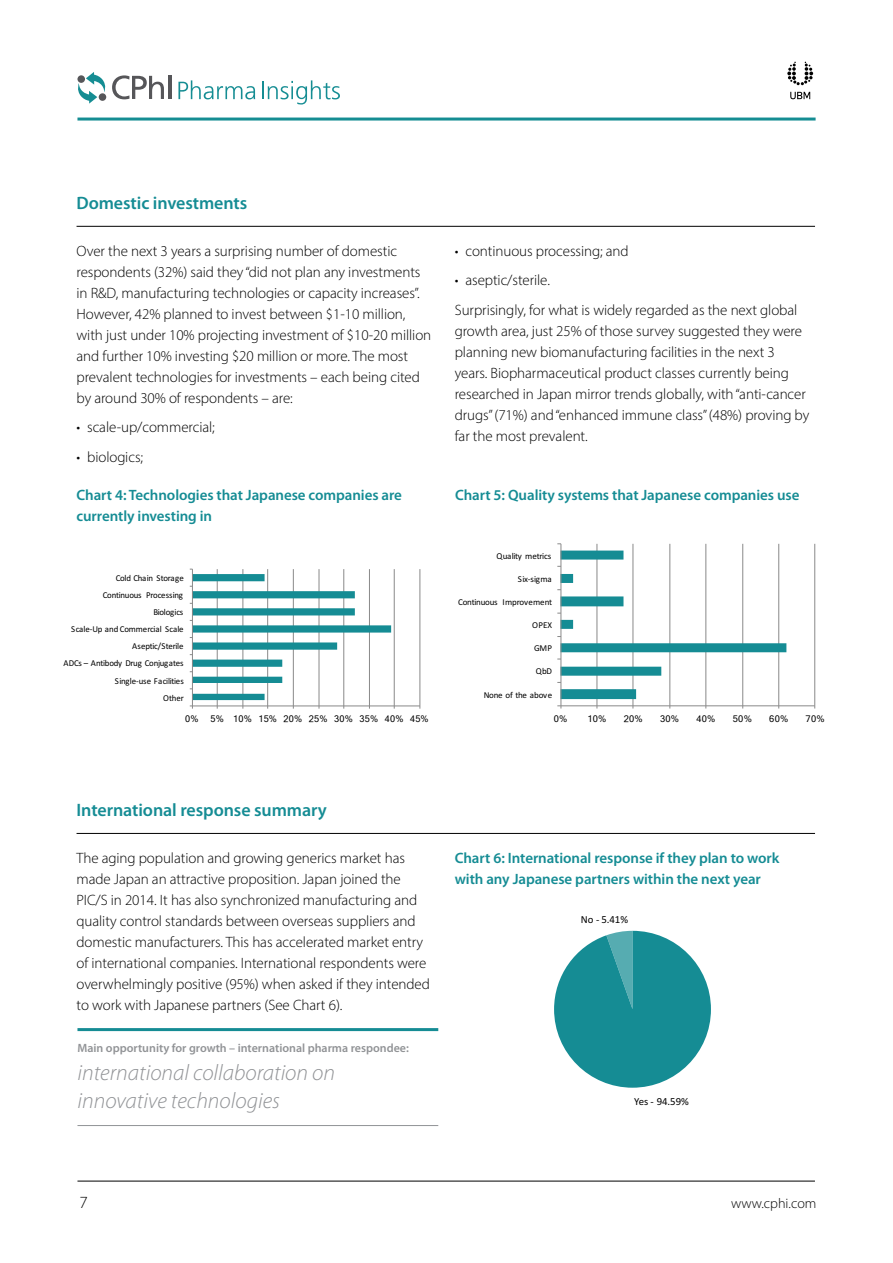
<style>
.page{position:relative;width:893px;height:1263px;background:#fff}
.page>*{position:absolute;margin:0;border:0;box-sizing:border-box;transform-origin:0 0}
.t1{font:italic 300 22.5px/27.9px "Myriad Pro";color:#919396}
.t2{font:600 18px "Myriad Pro";letter-spacing:-.005em;color:#158c94}
.t3{font:300 17.1px "Myriad Pro";color:#000}
.t4{font:300 15px/21px "Myriad Pro";letter-spacing:-.005em;color:#000}
.t5{font:600 15px/21px "Myriad Pro";letter-spacing:-.005em;color:#158c94}
.t6{font:300 14.1px "Myriad Pro";color:#000}
.t7{font:600 12px "Myriad Pro";color:#919396}
.t8{font:10.8px "Calibri";letter-spacing:-.005em;color:#000}
.t9{font:9px "Calibri";letter-spacing:-.025em;color:#000}
.t10{font:9px "Mangal";letter-spacing:.025em;color:#000}
.t11{font:9px "Calibri";letter-spacing:.005em;color:#000}
</style>
<div class="page">
<hr style="left:77px;top:118px;width:739px;height:3px;background:#158d93">
<svg style="left:77px;top:72px;width:87px;height:32px"></svg>
<hr style="left:168px;top:76px;width:4px;height:23px;background:#565659">
<svg style="left:178px;top:80px;width:77px;height:19px"></svg>
<svg style="left:262px;top:80px;width:78px;height:25px"></svg>
<hr style="left:77px;top:1181px;width:738px;height:1px;background:#000">
<svg style="left:787px;top:62px;width:26px;height:23px"></svg>
<svg style="left:790px;top:92px;width:20px;height:7px"></svg>
<hr style="left:77px;top:226px;width:738px;height:1px;background:#000">
<hr style="left:77px;top:833px;width:738px;height:1px;background:#000">
<hr style="left:419px;top:569px;width:1px;height:137px;background:#898989">
<hr style="left:192px;top:705px;width:228px;height:1px;background:#898989">
<svg style="left:190px;top:569px;width:205px;height:140px"></svg>
<hr style="left:596px;top:544px;width:1px;height:162px;background:#898989">
<hr style="left:632px;top:544px;width:1px;height:162px;background:#898989">
<hr style="left:669px;top:544px;width:1px;height:162px;background:#898989">
<hr style="left:705px;top:544px;width:1px;height:162px;background:#898989">
<hr style="left:742px;top:544px;width:1px;height:162px;background:#898989">
<hr style="left:778px;top:544px;width:1px;height:162px;background:#898989">
<hr style="left:814px;top:544px;width:1px;height:162px;background:#898989">
<hr style="left:560px;top:544px;width:1px;height:162px;background:#898989">
<svg style="left:557px;top:550px;width:229px;height:149px"></svg>
<hr style="left:561px;top:705px;width:254px;height:1px;background:#898989">
<svg style="left:554px;top:931px;width:157px;height:157px"></svg>
<hr style="left:77px;top:1028px;width:361px;height:3px;background:#158c94">
<hr style="left:77px;top:1125px;width:361px;height:1px;background:#919396">
<p class="t2" style="left:77px;top:192px;width:172px">Domestic investments</p>
<p class="t4" style="left:77px;top:240px;width:356px">Over the next 3 years a surprising number of domestic respondents (32%) said they “did not plan any investments in R&amp;D, manufacturing technologies or capacity increases”.<br>However, 42% planned to invest between $1-10 million, with just under 10% projecting investment of $10-20 million and further 10% investing $20 million or more. The most prevalent technologies for investments – each being cited by around 30% of respondents – are:</p>
<p class="t4" style="left:77px;top:416px;width:140px">• scale-up/commercial;</p>
<p class="t4" style="left:77px;top:446px;width:68px">• biologics;</p>
<p class="t4" style="left:455px;top:240px;width:175px">• continuous processing; and</p>
<p class="t4" style="left:455px;top:265px;width:344px;line-height:29.5px">• aseptic/sterile.<br>Surprisingly, for what is widely regarded as the next global</p>
<p class="t4" style="left:455px;top:320px;width:356px">growth area, just 25% of those survey suggested they were planning new biomanufacturing facilities in the next 3 years. Biopharmaceutical product classes currently being researched in Japan mirror trends globally, with “anti-cancer drugs” (71%) and “enhanced immune class” (48%) proving by far the most prevalent.</p>
<p class="t5" style="left:77px;top:484px;width:327px">Chart 4: Technologies that Japanese companies are currently investing in</p>
<p class="t5" style="left:455px;top:484px;width:346px">Chart 5: Quality systems that Japanese companies use</p>
<p class="t9" style="left:116px;top:572px;width:70px">Cold Chain Storage</p>
<p class="t9" style="left:103px;top:589px;width:82px">Continuous Processing</p>
<p class="t9" style="left:153px;top:606px;width:32px">Biologics</p>
<p class="t9" style="left:71px;top:623px;width:114px">Scale-Up and Commercial Scale</p>
<p class="t9" style="left:132px;top:640px;width:53px">Aseptic/Sterile</p>
<p class="t9" style="left:63px;top:657px;width:122px">ADCs – Antibody Drug Conjugates</p>
<p class="t9" style="left:115px;top:674px;width:70px">Single-use Facilities</p>
<p class="t9" style="left:163px;top:691px;width:22px">Other</p>
<p class="t10" style="left:185px;top:714px;width:15px">0%</p>
<p class="t10" style="left:210px;top:714px;width:220px">5% 10% 15% 20% 25% 30% 35% 40% 45%</p>
<p class="t9" style="left:496px;top:549px;width:56px">Quality metrics</p>
<p class="t11" style="left:518px;top:572px;width:36px">Six-sigma</p>
<p class="t9" style="left:458px;top:596px;width:95px">Continuous Improvement</p>
<p class="t9" style="left:532px;top:619px;width:21px">OPEX</p>
<p class="t9" style="left:534px;top:642px;width:20px">GMP</p>
<p class="t9" style="left:536px;top:665px;width:18px">QbD</p>
<p class="t9" style="left:484px;top:688px;width:70px">None of the above</p>
<p class="t10" style="left:554px;top:714px;width:15px">0%</p>
<p class="t10" style="left:587px;top:714px;width:21px">10%</p>
<p class="t10" style="left:624px;top:714px;width:21px">20%</p>
<p class="t10" style="left:660px;top:714px;width:21px">30%</p>
<p class="t10" style="left:696px;top:714px;width:21px">40%</p>
<p class="t10" style="left:733px;top:714px;width:21px">50%</p>
<p class="t10" style="left:769px;top:714px;width:21px">60%</p>
<p class="t10" style="left:806px;top:714px;width:21px">70%</p>
<p class="t2" style="left:77px;top:799px;width:252px">International response summary</p>
<p class="t4" style="left:77px;top:847px;width:355px">The aging population and growing generics market has made Japan an attractive proposition. Japan joined the PIC/S in 2014. It has also synchronized manufacturing and quality control standards between overseas suppliers and domestic manufacturers. This has accelerated market entry of international companies. International respondents were overwhelmingly positive (95%) when asked if they intended to work with Japanese partners (See Chart 6).</p>
<p class="t5" style="left:455px;top:847px;width:326px">Chart 6: International response if they plan to work with any Japanese partners within the next year</p>
<p class="t8" style="left:581px;top:912px;width:49px">No - 5.41%</p>
<p class="t7" style="left:77px;top:1041px;width:333px">Main opportunity for growth – international pharma respondee:</p>
<h1 class="t1" style="left:77px;top:1058px;width:259px">international collaboration on innovative technologies</h1>
<p class="t8" style="left:634px;top:1093px;width:56px">Yes - 94.59%</p>
<p class="t3" style="left:80px;top:1192px;width:10px">7</p>
<p class="t6" style="left:731px;top:1195px;width:87px">www.cphi.com</p>
</div>
